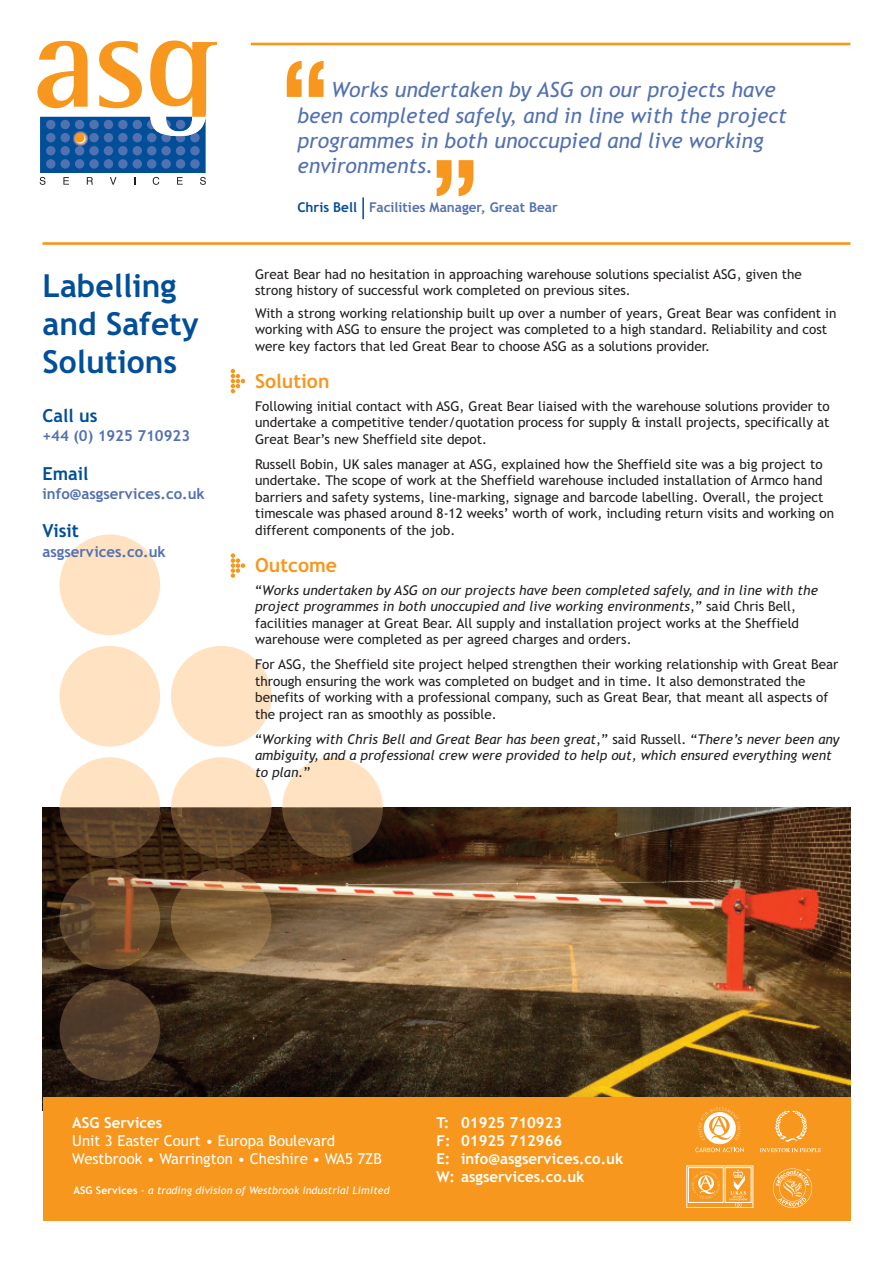
<style>
.page{position:relative;width:893px;height:1263px;background:#fff}
.page>*{position:absolute;margin:0;border:0;box-sizing:border-box;transform-origin:0 0}
.t1{font:700 condensed 112.5px "Helvetica Neue";color:#f7971d}
.t2{font:700 31.8px/38.1px "Trebuchet MS";color:#014e99}
.t3{font:italic 21px/25.2px "Trebuchet MS";color:#5371b0}
.t4{font:700 19.5px "Trebuchet MS";color:#f7971d}
.t5{font:700 18px "Trebuchet MS";color:#014e99}
.t6{font:700 15px/18px "Trebuchet MS";color:#fff}
.t7{font:15px/18px "Trebuchet MS";color:#fff}
.t8{font:700 15px "Trebuchet MS";color:#5371b0}
.t9{font:13.5px/16.5px "Trebuchet MS";color:#231f20}
.t10{font:italic 13.5px/16.5px "Trebuchet MS";color:#231f20}
.t11{font:700 13.5px "Trebuchet MS";color:#5371b0}
.t12{font:italic 10.5px "Trebuchet MS";letter-spacing:.01em;color:#fff}
.s1{color:#014e99}
.s2{font-style:italic}
.s3{font-style:normal}
.s4{font-weight:700;font-style:normal}
</style>
<div class="page">
<img style="left:43px;top:808px;width:807px;height:289px">
<svg style="left:60px;top:534px;width:100px;height:101px"></svg>
<svg style="left:60px;top:646px;width:100px;height:100px"></svg>
<svg style="left:60px;top:757px;width:100px;height:51px"></svg>
<img style="left:60px;top:808px;width:100px;height:50px">
<img style="left:60px;top:869px;width:100px;height:100px">
<img style="left:60px;top:980px;width:100px;height:101px">
<svg style="left:171px;top:646px;width:100px;height:100px"></svg>
<svg style="left:171px;top:757px;width:100px;height:51px"></svg>
<img style="left:171px;top:808px;width:100px;height:50px">
<img style="left:171px;top:869px;width:100px;height:100px">
<svg style="left:282px;top:757px;width:101px;height:51px"></svg>
<img style="left:282px;top:808px;width:101px;height:50px">
<hr style="left:251px;top:43px;width:599px;height:2px;background:#f7971d">
<hr style="left:43px;top:242px;width:807px;height:3px;background:#f7971d">
<svg style="left:37px;top:41px;width:179px;height:144px"></svg>
<div style="left:75px;top:133px;width:9px;height:9px;background:#f7971d;border-radius:50%"></div>
<div style="left:75px;top:146px;width:9px;height:9px;background:#5171b0;border-radius:50%"></div>
<div style="left:43px;top:1097px;width:807px;height:123px;background:#f7971d"></div>
<hr style="left:362px;top:197px;width:2px;height:22px;background:#014e99">
<svg style="left:231px;top:369px;width:14px;height:24px"></svg>
<svg style="left:231px;top:553px;width:14px;height:25px"></svg>
<svg style="left:695px;top:1107px;width:49px;height:45px"></svg>
<svg style="left:760px;top:1148px;width:61px;height:4px"></svg>
<svg style="left:775px;top:1110px;width:32px;height:32px"></svg>
<svg style="left:687px;top:1166px;width:66px;height:42px"></svg>
<svg style="left:773px;top:1168px;width:39px;height:40px"></svg>
<h2 class="t2" style="left:43px;top:267px;width:158px">Labelling and Safety<br>Solutions</h2>
<h3 class="t5" style="left:42px;top:405px;width:57px">Call us</h3>
<p class="t8" style="left:42px;top:427px;width:149px">+44 (0) 1925 710923</p>
<h3 class="t5" style="left:42px;top:463px;width:47px">Email</h3>
<p class="t8" style="left:42px;top:485px;width:164px">info@asgservices.co.uk</p>
<h3 class="t5" style="left:42px;top:520px;width:38px">Visit</h3>
<p class="t8" style="left:42px;top:543px;width:125px">asgservices.co.uk</p>
<h1 class="t1" style="left:279px;top:61px;width:54px">“</h1>
<h3 class="t3" style="left:297px;top:77px;width:491px;text-indent:34px">Works undertaken by ASG on our projects have been completed safely, and in line with the project programmes in both unoccupied and live working environments.</h3>
<h1 class="t1" style="left:481px;top:196px;width:54px;rotate:-180deg">“</h1>
<p class="t11" style="left:297px;top:199px;width:262px"><span class="s1">Chris Bell</span> Facilities Manager, Great Bear</p>
<p class="t9" style="left:255px;top:266px;width:548px">Great Bear had no hesitation in approaching warehouse solutions specialist ASG, given the strong history of successful work completed on previous sites.</p>
<p class="t9" style="left:255px;top:305px;width:583px">With a strong working relationship built up over a number of years, Great Bear was confident in working with ASG to ensure the project was completed to a high standard. Reliability and cost were key factors that led Great Bear to choose ASG as a solutions provider.</p>
<h3 class="t4" style="left:255px;top:370px;width:76px">Solution</h3>
<p class="t9" style="left:255px;top:398px;width:576px;text-align:justify">Following initial contact with ASG, Great Bear liaised with the warehouse solutions provider to undertake a competitive tender/quotation process for supply &amp; install projects, specifically at Great Bear’s new Sheffield site depot.</p>
<p class="t9" style="left:255px;top:456px;width:580px">Russell Bobin, UK sales manager at ASG, explained how the Sheffield site was a big project to undertake. The scope of work at the Sheffield warehouse included installation of Armco hand barriers and safety systems, line-marking, signage and barcode labelling. Overall, the project timescale was phased around 8-12 weeks’ worth of work, including return visits and working on different components of the job.</p>
<h3 class="t4" style="left:255px;top:554px;width:83px">Outcome</h3>
<p class="t9" style="left:255px;top:582px;width:564px">“<span class="s2">Works undertaken by ASG on our projects have been completed safely, and in line with the project programmes in both unoccupied and live working environments</span>,” said Chris Bell, facilities manager at Great Bear. All supply and installation project works at the Sheffield warehouse were completed as per agreed charges and orders.</p>
<p class="t9" style="left:255px;top:656px;width:585px">For ASG, the Sheffield site project helped strengthen their working relationship with Great Bear through ensuring the work was completed on budget and in time. It also demonstrated the benefits of working with a professional company, such as Great Bear, that meant all aspects of the project ran as smoothly as possible.</p>
<p class="t10" style="left:255px;top:731px;width:586px"><span class="s3">“</span>Working with Chris Bell and Great Bear has been great<span class="s3">,” said Russell. “</span>There’s never been any ambiguity, and a professional crew were provided to help out, which ensured everything went to plan.<span class="s3">”</span></p>
<p class="t6" style="left:72px;top:1113px;width:92px">ASG Services</p>
<p class="t7" style="left:72px;top:1131px;width:311px">Unit 3 Easter Court • Europa Boulevard<br>Westbrook • Warrington • Cheshire • WA5 7ZB</p>
<p class="t12" style="left:73px;top:1184px;width:318px"><span class="s4">ASG Services</span> – a trading division of Westbrook Industrial Limited</p>
<p class="t6" style="left:436px;top:1113px;width:189px">T: 01925 710923<br>F: 01925 712966<br>E: info@asgservices.co.uk<br>W: asgservices.co.uk</p>
</div>
